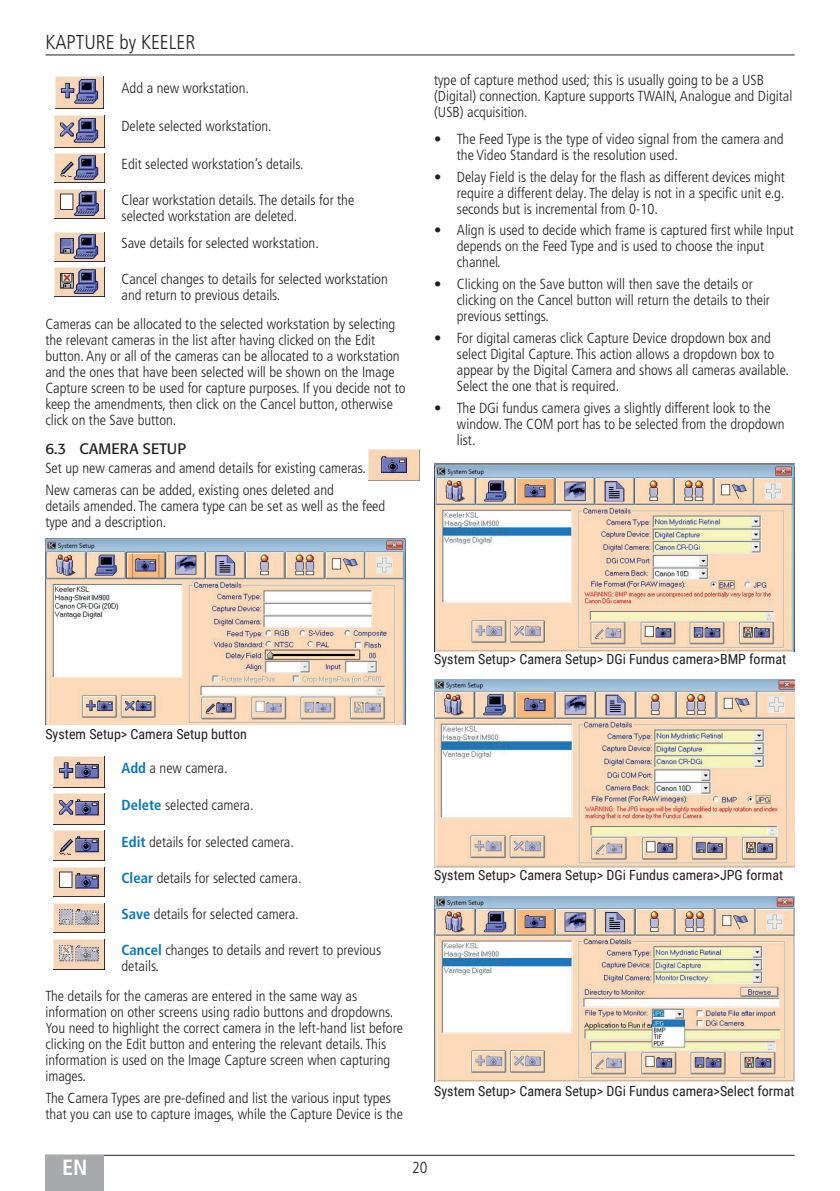
<style>
.page{position:relative;width:840px;height:1191px;background:#fff}
.page>*{position:absolute;margin:0;border:0;box-sizing:border-box;transform-origin:0 0}
.t1{font:700 condensed 22px "Frutiger LT Pro";color:#fff}
.t2{font:300 condensed 20px "Frutiger LT Pro";color:#231f20}
.t3{font:300 condensed 16px "Frutiger LT Pro";color:#231f20}
.t4{font:15px "Formata BQ";letter-spacing:.02em;color:#231f20}
.t5{font:300 condensed 14.6px/16px "Frutiger LT Pro";color:#231f20}
.t6{font:14px "Roboto Condensed";color:#231f20}
.s1{font-weight:700;color:#0776bd}
</style>
<div class="page">
<hr style="left:45px;top:1155px;width:749px;height:1px;background:#231f20">
<div style="left:45px;top:1155px;width:59px;height:36px;background:#a8a9ad"></div>
<hr style="left:45px;top:55px;width:749px;height:1px;background:#231f20">
<img style="left:55px;top:77px;width:49px;height:32px">
<img style="left:54px;top:115px;width:50px;height:32px">
<img style="left:54px;top:154px;width:50px;height:29px">
<img style="left:54px;top:189px;width:50px;height:30px">
<img style="left:54px;top:232px;width:50px;height:29px">
<img style="left:54px;top:268px;width:50px;height:29px">
<img style="left:54px;top:757px;width:51px;height:30px">
<img style="left:54px;top:794px;width:51px;height:30px">
<img style="left:54px;top:831px;width:51px;height:29px">
<img style="left:54px;top:867px;width:51px;height:29px">
<img style="left:54px;top:903px;width:51px;height:30px">
<img style="left:54px;top:939px;width:51px;height:30px">
<img style="left:369px;top:450px;width:51px;height:30px">
<img style="left:45px;top:539px;width:360px;height:185px">
<img style="left:434px;top:463px;width:360px;height:188px">
<img style="left:434px;top:679px;width:360px;height:188px">
<img style="left:434px;top:896px;width:360px;height:185px">
<h2 class="t2" style="left:45px;top:31px;width:151px">KAPTURE by KEELER</h2>
<p class="t5" style="left:121px;top:80px;width:129px">Add a new workstation.</p>
<p class="t5" style="left:121px;top:118px;width:152px">Delete selected workstation.</p>
<p class="t5" style="left:121px;top:157px;width:183px">Edit selected workstation’s details.</p>
<p class="t5" style="left:121px;top:192px;width:234px">Clear workstation details. The details for the selected workstation are deleted.</p>
<p class="t5" style="left:121px;top:235px;width:199px">Save details for selected workstation.</p>
<p class="t5" style="left:121px;top:271px;width:268px">Cancel changes to details for selected workstation and return to previous details.</p>
<p class="t5" style="left:45px;top:316px;width:361px">Cameras can be allocated to the selected workstation by selecting the relevant cameras in the list after having clicked on the Edit button. Any or all of the cameras can be allocated to a workstation and the ones that have been selected will be shown on the Image Capture screen to be used for capture purposes. If you decide not to keep the amendments, then click on the Cancel button, otherwise click on the Save button.</p>
<p class="t4" style="left:45px;top:439px;width:142px">6.3 CAMERA SETUP</p>
<p class="t5" style="left:45px;top:457px;width:322px;line-height:21.6px">Set up new cameras and amend details for existing cameras.<br>New cameras can be added, existing ones deleted and</p>
<p class="t5" style="left:45px;top:498px;width:341px">details amended. The camera type can be set as well as the feed type and a description.</p>
<p class="t5" style="left:434px;top:72px;width:359px">type of capture method used; this is usually going to be a USB (Digital) connection. Kapture supports TWAIN, Analogue and Digital (USB) acquisition.</p>
<p class="t5" style="left:456px;top:131px;width:328px;text-indent:-23px">• The Feed Type is the type of video signal from the camera and the Video Standard is the resolution used.</p>
<p class="t5" style="left:456px;top:169px;width:329px;text-align:justify;text-indent:-23px">• Delay Field is the delay for the flash as different devices might require a different delay. The delay is not in a specific unit e.g. seconds but is incremental from 0-10.</p>
<p class="t5" style="left:456px;top:222px;width:338px;text-indent:-23px">• Align is used to decide which frame is captured first while Input depends on the Feed Type and is used to choose the input channel.</p>
<p class="t5" style="left:456px;top:276px;width:314px;text-indent:-23px">• Clicking on the Save button will then save the details or clicking on the Cancel button will return the details to their previous settings.</p>
<p class="t5" style="left:456px;top:330px;width:333px;text-indent:-23px">• For digital cameras click Capture Device dropdown box and select Digital Capture. This action allows a dropdown box to appear by the Digital Camera and shows all cameras available.<br>Select the one that is required.</p>
<p class="t5" style="left:456px;top:399px;width:329px;text-indent:-23px">• The DGi fundus camera gives a slightly different look to the window. The COM port has to be selected from the dropdown list.</p>
<p class="t6" style="left:45px;top:724px;width:203px">System Setup&gt; Camera Setup button</p>
<p class="t5" style="left:121px;top:760px;width:107px"><span class="s1">Add</span> a new camera.</p>
<p class="t5" style="left:121px;top:797px;width:133px"><span class="s1">Delete</span> selected camera.</p>
<p class="t5" style="left:121px;top:834px;width:174px"><span class="s1">Edit</span> details for selected camera.</p>
<p class="t5" style="left:121px;top:870px;width:181px"><span class="s1">Clear</span> details for selected camera.</p>
<p class="t5" style="left:121px;top:906px;width:179px"><span class="s1">Save</span> details for selected camera.</p>
<p class="t5" style="left:121px;top:942px;width:261px"><span class="s1">Cancel</span> changes to details and revert to previous details.</p>
<p class="t5" style="left:45px;top:988px;width:359px">The details for the cameras are entered in the same way as information on other screens using radio buttons and dropdowns.<br>You need to highlight the correct camera in the left-hand list before clicking on the Edit button and entering the relevant details. This information is used on the Image Capture screen when capturing images.</p>
<p class="t5" style="left:45px;top:1089px;width:359px">The Camera Types are pre-defined and list the various input types that you can use to capture images, while the Capture Device is the</p>
<p class="t6" style="left:434px;top:649px;width:353px">System Setup&gt; Camera Setup&gt; DGi Fundus camera&gt;BMP format</p>
<p class="t6" style="left:434px;top:865px;width:350px">System Setup&gt; Camera Setup&gt; DGi Fundus camera&gt;JPG format</p>
<p class="t6" style="left:434px;top:1081px;width:361px">System Setup&gt; Camera Setup&gt; DGi Fundus camera&gt;Select format</p>
<h1 class="t1" style="left:62px;top:1154px;width:27px">EN</h1>
<p class="t3" style="left:412px;top:1157px;width:17px">20</p>
</div>
